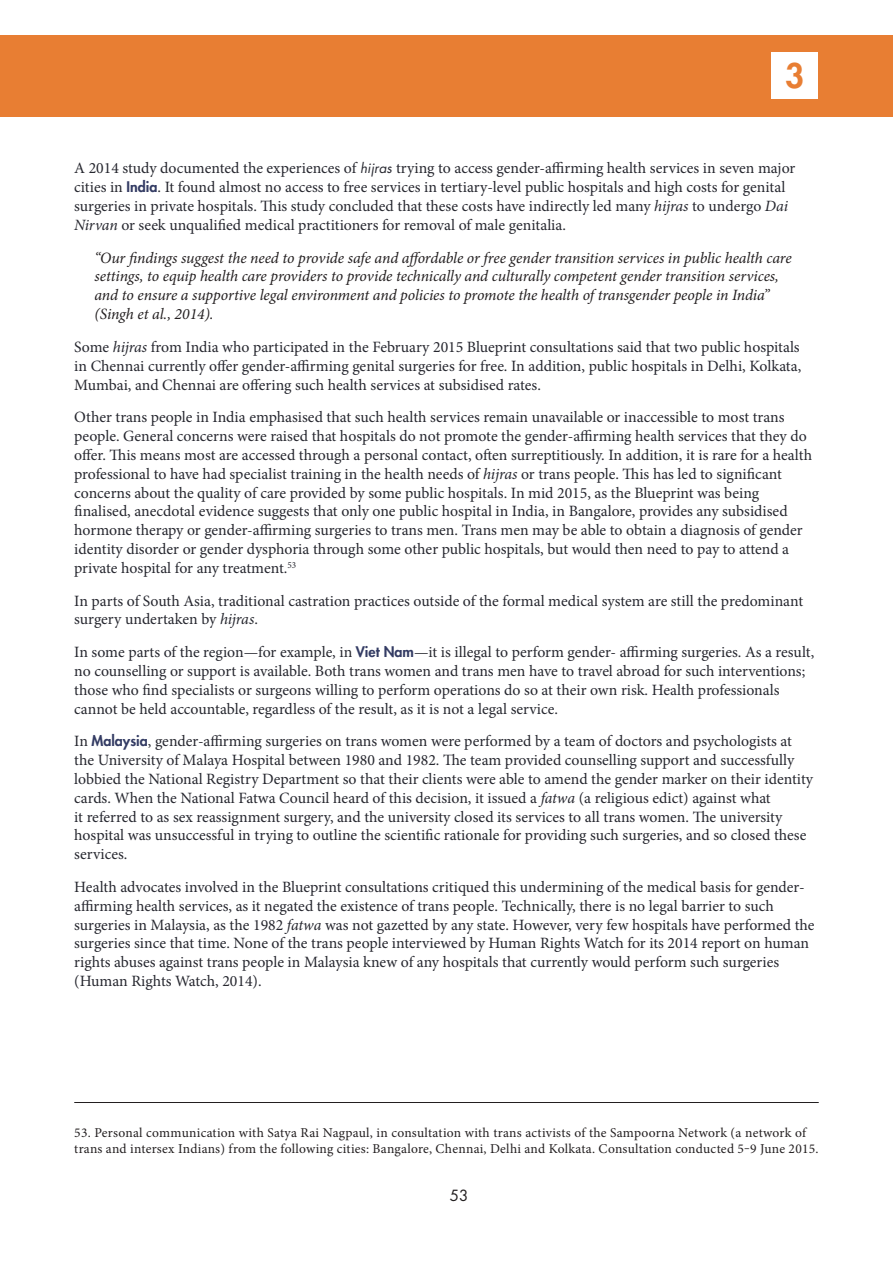
<style>
.page{position:relative;width:893px;height:1263px;background:#fff}
.page>*{position:absolute;margin:0;border:0;box-sizing:border-box;transform-origin:0 0}
.t1{font:800 33px "Futura Std";color:#e87e33}
.Body{font:15.75px/18.9px "Minion Pro";color:#26272f}
.Body_Quote{font:italic 15.75px/18.9px "Minion Pro";letter-spacing:-.01em;color:#231f20}
.t2{font:15px "Futura Std";color:#231f20}
.Notes{font:13.5px/16.2px "Minion Pro";letter-spacing:.02em;color:#231f20}
.s1{font-family:"Futura Std";font-style:italic;font-size:13.5px}
.s2{font-family:"Futura Std";font-weight:800;font-size:14.25px;color:#343c64}
.s3{font-style:italic}
</style>
<div class="page">
<div style="left:0;top:35px;width:893px;height:81px;background:#e87e33"></div>
<div style="left:772px;top:53px;width:46px;height:46px;background:#fff"></div>
<hr style="left:74px;top:1102px;width:745px;height:1px;background:#231f20">
<h1 class="t1" style="left:785px;top:55px;width:21px">3</h1>
<p class="Body" style="left:74px;top:159px;width:723px">A 2014 study documented the experiences of <span class="s1">hijras</span> trying to access gender-affirming health services in seven major cities in <span class="s2">India</span>. It found almost no access to free services in tertiary-level public hospitals and high costs for genital surgeries in private hospitals. This study concluded that these costs have indirectly led many <span class="s3">hijras</span> to undergo <span class="s3">Dai Nirvan</span> or seek unqualified medical practitioners for removal of male genitalia.</p>
<p class="Body_Quote" style="left:94px;top:248px;width:699px">“Our findings suggest the need to provide safe and affordable or free gender transition services in public health care settings, to equip health care providers to provide technically and culturally competent gender transition services, and to ensure a supportive legal environment and policies to promote the health of transgender people in India” (Singh et al., 2014).</p>
<p class="Body" style="left:74px;top:337px;width:729px;text-align:justify">Some <span class="s3">hijras</span> from India who participated in the February 2015 Blueprint consultations said that two public hospitals in Chennai currently offer gender-affirming genital surgeries for free. In addition, public hospitals in Delhi, Kolkata, Mumbai, and Chennai are offering such health services at subsidised rates.</p>
<p class="Body" style="left:74px;top:407px;width:739px">Other trans people in India emphasised that such health services remain unavailable or inaccessible to most trans people. General concerns were raised that hospitals do not promote the gender-affirming health services that they do offer. This means most are accessed through a personal contact, often surreptitiously. In addition, it is rare for a health professional to have had specialist training in the health needs of <span class="s3">hijras</span> or trans people. This has led to significant concerns about the quality of care provided by some public hospitals. In mid 2015, as the Blueprint was being finalised, anecdotal evidence suggests that only one public hospital in India, in Bangalore, provides any subsidised hormone therapy or gender-affirming surgeries to trans men. Trans men may be able to obtain a diagnosis of gender identity disorder or gender dysphoria through some other public hospitals, but would then need to pay to attend a private hospital for any treatment.<sup>53</sup></p>
<p class="Body" style="left:74px;top:591px;width:730px">In parts of South Asia, traditional castration practices outside of the formal medical system are still the predominant surgery undertaken by <span class="s3">hijras</span>.</p>
<p class="Body" style="left:74px;top:642px;width:741px">In some parts of the region—for example, in <span class="s2">Viet Nam</span>—it is illegal to perform gender- affirming surgeries. As a result, no counselling or support is available. Both trans women and trans men have to travel abroad for such interventions; those who find specialists or surgeons willing to perform operations do so at their own risk. Health professionals cannot be held accountable, regardless of the result, as it is not a legal service.</p>
<p class="Body" style="left:74px;top:731px;width:740px">In <span class="s2">Malaysia</span>, gender-affirming surgeries on trans women were performed by a team of doctors and psychologists at the University of Malaya Hospital between 1980 and 1982. The team provided counselling support and successfully lobbied the National Registry Department so that their clients were able to amend the gender marker on their identity cards. When the National Fatwa Council heard of this decision, it issued a <span class="s3">fatwa</span> (a religious edict) against what<br>it referred to as sex reassignment surgery, and the university closed its services to all trans women. The university hospital was unsuccessful in trying to outline the scientific rationale for providing such surgeries, and so closed these services.</p>
<p class="Body" style="left:74px;top:877px;width:742px">Health advocates involved in the Blueprint consultations critiqued this undermining of the medical basis for gender&shy;affirming health services, as it negated the existence of trans people. Technically, there is no legal barrier to such surgeries in Malaysia, as the 1982 <span class="s3">fatwa</span> was not gazetted by any state. However, very few hospitals have performed the surgeries since that time. None of the trans people interviewed by Human Rights Watch for its 2014 report on human rights abuses against trans people in Malaysia knew of any hospitals that currently would perform such surgeries (Human Rights Watch, 2014).</p>
<p class="Notes" style="left:74px;top:1124px;width:746px">53. Personal communication with Satya Rai Nagpaul, in consultation with trans activists of the Sampoorna Network (a network of trans and intersex Indians) from the following cities: Bangalore, Chennai, Delhi and Kolkata. Consultation conducted 5‒9 June 2015.</p>
<p class="t2" style="left:450px;top:1186px;width:20px">53</p>
</div>
